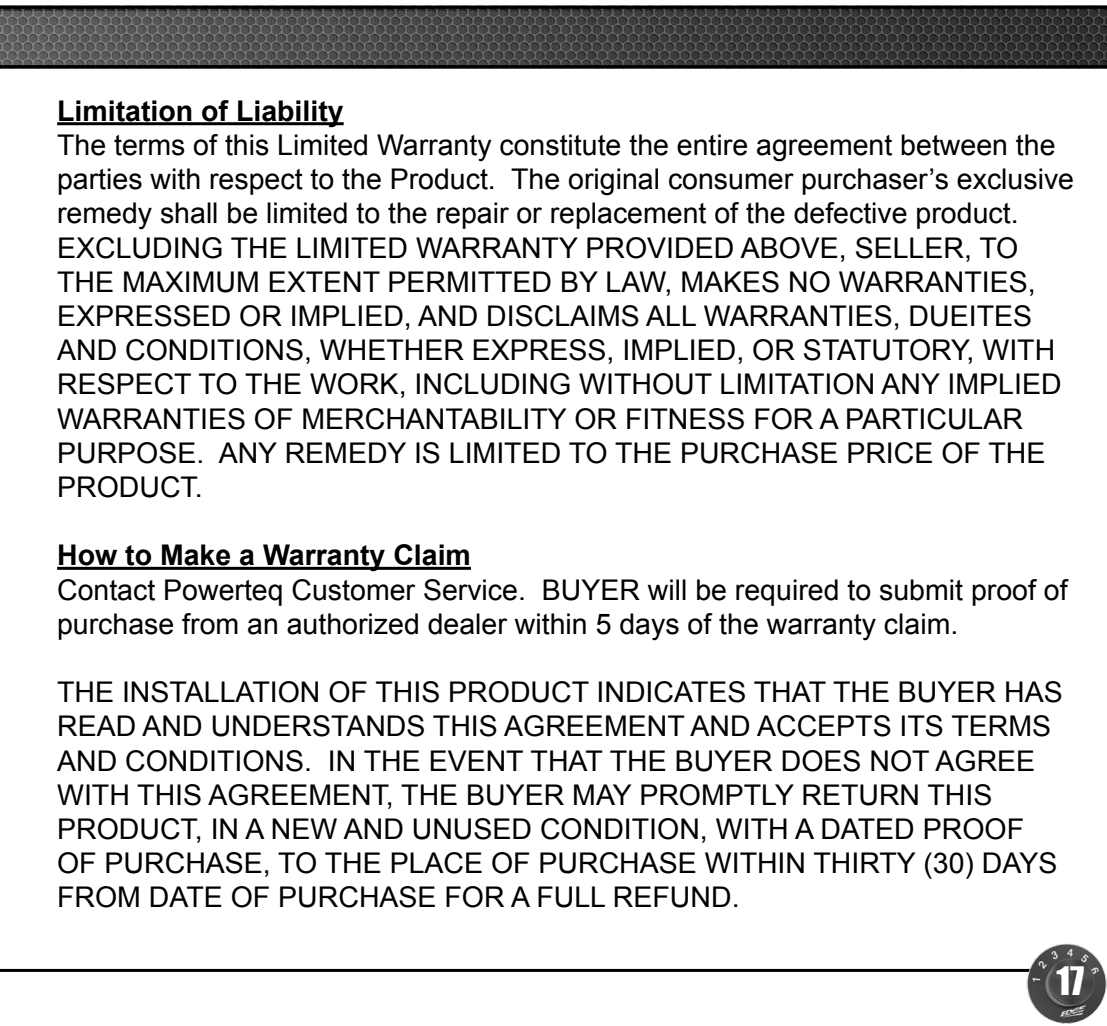
<style>
.page{position:relative;width:1107px;height:1026px;background:#fff}
.page>*{position:absolute;margin:0;border:0;box-sizing:border-box;transform-origin:0 0}
.t1{font:36px "Impact";color:#fff}
.t2{font:28.5px/34.2px "Arial";color:#000}
.t3{font:700 28.5px "Arial";color:#000}
</style>
<div class="page">
<hr style="left:0;top:969px;width:1059px;height:3px;background:#000">
<img style="left:1004px;top:944px;width:103px;height:80px">
<svg style="left:0;top:6px;width:1107px;height:62px;background:#414141"></svg>
<hr style="left:57px;top:122px;width:287px;height:3px;background:#000">
<hr style="left:57px;top:567px;width:414px;height:3px;background:#000">
<p class="t3" style="left:57px;top:92px;width:288px">Limitation of Liability</p>
<p class="t2" style="left:57px;top:128px;width:1018px">The terms of this Limited Warranty constitute the entire agreement between the parties with respect to the Product. The original consumer purchaser’s exclusive remedy shall be limited to the repair or replacement of the defective product.<br>EXCLUDING THE LIMITED WARRANTY PROVIDED ABOVE, SELLER, TO THE MAXIMUM EXTENT PERMITTED BY LAW, MAKES NO WARRANTIES, EXPRESSED OR IMPLIED, AND DISCLAIMS ALL WARRANTIES, DUEITES AND CONDITIONS, WHETHER EXPRESS, IMPLIED, OR STATUTORY, WITH RESPECT TO THE WORK, INCLUDING WITHOUT LIMITATION ANY IMPLIED WARRANTIES OF MERCHANTABILITY OR FITNESS FOR A PARTICULAR PURPOSE. ANY REMEDY IS LIMITED TO THE PURCHASE PRICE OF THE PRODUCT.</p>
<p class="t3" style="left:57px;top:536px;width:415px">How to Make a Warranty Claim</p>
<p class="t2" style="left:57px;top:573px;width:1012px">Contact Powerteq Customer Service. BUYER will be required to submit proof of purchase from an authorized dealer within 5 days of the warranty claim.</p>
<p class="t2" style="left:57px;top:675px;width:1007px">THE INSTALLATION OF THIS PRODUCT INDICATES THAT THE BUYER HAS READ AND UNDERSTANDS THIS AGREEMENT AND ACCEPTS ITS TERMS AND CONDITIONS. IN THE EVENT THAT THE BUYER DOES NOT AGREE WITH THIS AGREEMENT, THE BUYER MAY PROMPTLY RETURN THIS PRODUCT, IN A NEW AND UNUSED CONDITION, WITH A DATED PROOF OF PURCHASE, TO THE PLACE OF PURCHASE WITHIN THIRTY (30) DAYS FROM DATE OF PURCHASE FOR A FULL REFUND.</p>
<p class="t1" style="left:1056px;top:953px;width:29px">17</p>
</div>
